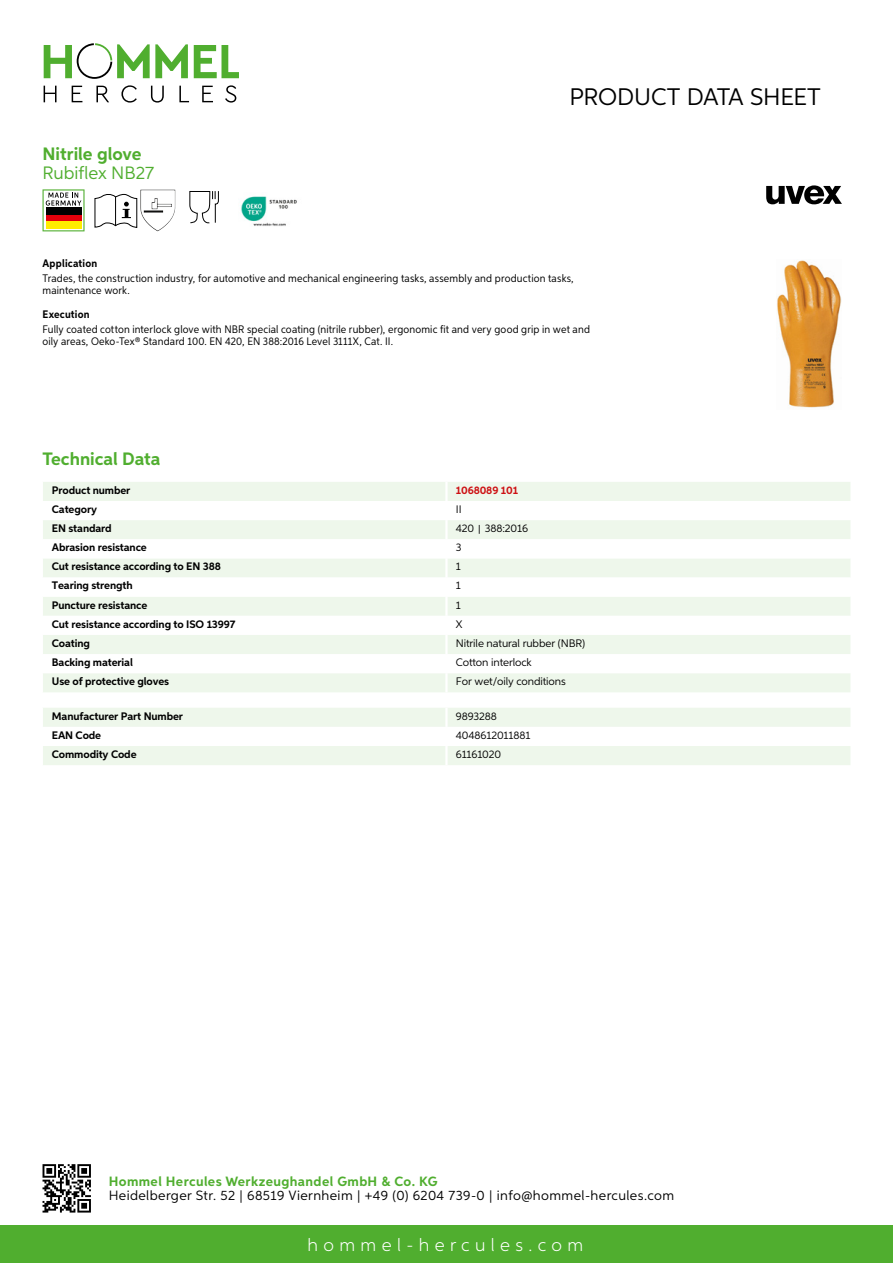
<style>
.page{position:relative;width:893px;height:1263px;background:#fff}
.page>*{position:absolute;margin:0;border:0;box-sizing:border-box;transform-origin:0 0}
.t1{font:24px "Aspira";letter-spacing:-.01em;color:#000}
.t2{font:700 18px "Aspira";color:#50ae2f}
.t3{font:300 18px "Aspira";letter-spacing:.3em;color:#fff}
.t4{font:18px "Aspira";color:#50ae2f}
.t5{font:13.5px "Aspira";letter-spacing:.03em;color:#000}
.t6{font:700 13.5px "Aspira";letter-spacing:.03em;color:#50ae2f}
.t7{font:10.95px/12px "Aspira Nar";letter-spacing:.015em;color:#000}
.t8{font:700 10.95px "Aspira";letter-spacing:-.01em;color:#000}
.t9{font:10.95px "Aspira";letter-spacing:-.01em;color:#000}
.t10{font:700 10.95px "Aspira Nar";letter-spacing:.015em;color:#000}
.t11{font:700 10.95px "Aspira";letter-spacing:-.01em;color:#cd1013}
.s1{font-family:"Wuerth Global";font-size:10.5px}
</style>
<div class="page">
<div style="left:0;top:1226px;width:893px;height:37px;background:#50ae2f"></div>
<svg style="left:43px;top:1164px;width:48px;height:48px"></svg>
<svg style="left:194px;top:45px;width:45px;height:33px"></svg>
<svg style="left:44px;top:43px;width:144px;height:36px"></svg>
<svg style="left:44px;top:86px;width:13px;height:16px"></svg>
<svg style="left:72px;top:86px;width:10px;height:16px"></svg>
<svg style="left:96px;top:86px;width:13px;height:16px"></svg>
<svg style="left:121px;top:85px;width:16px;height:18px"></svg>
<svg style="left:151px;top:86px;width:13px;height:17px"></svg>
<svg style="left:179px;top:86px;width:10px;height:16px"></svg>
<svg style="left:202px;top:86px;width:11px;height:16px"></svg>
<svg style="left:225px;top:85px;width:11px;height:18px"></svg>
<div style="left:43px;top:482px;width:807px;height:210px;background:#eef7eb"></div>
<svg style="left:43px;top:501px;width:807px;height:172px"></svg>
<hr style="left:445px;top:482px;width:3px;height:19px;background:#fff">
<hr style="left:445px;top:501px;width:3px;height:19px;background:#fff">
<hr style="left:445px;top:520px;width:3px;height:19px;background:#fff">
<hr style="left:445px;top:539px;width:3px;height:19px;background:#fff">
<hr style="left:445px;top:558px;width:3px;height:19px;background:#fff">
<hr style="left:445px;top:577px;width:3px;height:20px;background:#fff">
<hr style="left:445px;top:597px;width:3px;height:19px;background:#fff">
<hr style="left:445px;top:616px;width:3px;height:19px;background:#fff">
<hr style="left:445px;top:635px;width:3px;height:19px;background:#fff">
<hr style="left:445px;top:654px;width:3px;height:19px;background:#fff">
<hr style="left:445px;top:673px;width:3px;height:19px;background:#fff">
<svg style="left:43px;top:708px;width:807px;height:57px"></svg>
<hr style="left:445px;top:746px;width:3px;height:19px;background:#fff">
<svg style="left:43px;top:189px;width:42px;height:42px"></svg>
<div style="left:46px;top:214px;width:35px;height:7px;background:#e3000b"></div>
<div style="left:46px;top:208px;width:35px;height:7px;background:#000"></div>
<div style="left:46px;top:221px;width:35px;height:7px;background:#ffed00"></div>
<svg style="left:95px;top:193px;width:42px;height:35px"></svg>
<img style="left:140px;top:189px;width:8px;height:35px">
<svg style="left:189px;top:191px;width:30px;height:33px"></svg>
<img style="left:241px;top:196px;width:56px;height:30px">
<img style="left:777px;top:260px;width:65px;height:148px">
<svg style="left:766px;top:185px;width:76px;height:19px"></svg>
<h2 class="t2" style="left:43px;top:142px;width:100px">Nitrile glove</h2>
<h2 class="t4" style="left:43px;top:162px;width:113px">Rubiflex NB27</h2>
<h1 class="t1" style="left:569px;top:82px;width:253px">Product data sh eet</h1>
<p class="t10" style="left:43px;top:257px;width:56px">Application</p>
<p class="t7" style="left:43px;top:273px;width:533px">Trades, the construction industry, for automotive and mechanical engineering tasks, assembly and production tasks, maintenance work.</p>
<p class="t10" style="left:43px;top:307px;width:49px">Execution</p>
<p class="t7" style="left:43px;top:323px;width:549px">Fully coated cotton interlock glove with NBR special coating (nitrile rubber), ergonomic fit and very good grip in wet and oily areas, Oeko-Tex® Standard 100. EN 420, EN 388:2016 Level 3111X, Cat. II.</p>
<h2 class="t2" style="left:43px;top:448px;width:120px">Technical Data</h2>
<p class="t8" style="left:52px;top:483px;width:80px">Product number</p>
<p class="t11" style="left:456px;top:483px;width:64px">1068089 101</p>
<p class="t8" style="left:52px;top:502px;width:47px">Category</p>
<p class="t9" style="left:456px;top:502px;width:7px">II</p>
<p class="t8" style="left:52px;top:521px;width:61px">EN standard</p>
<p class="t9" style="left:456px;top:522px;width:74px">420 <span class="s1">|</span> 388:2016</p>
<p class="t8" style="left:52px;top:541px;width:97px">Abrasion resistance</p>
<p class="t9" style="left:456px;top:541px;width:7px">3</p>
<p class="t8" style="left:52px;top:560px;width:171px">Cut resistance according to EN 388</p>
<p class="t9" style="left:456px;top:560px;width:7px">1</p>
<p class="t8" style="left:52px;top:579px;width:82px">Tearing strength</p>
<p class="t9" style="left:456px;top:579px;width:7px">1</p>
<p class="t8" style="left:52px;top:598px;width:97px">Puncture resistance</p>
<p class="t9" style="left:456px;top:598px;width:7px">1</p>
<p class="t8" style="left:52px;top:617px;width:185px">Cut resistance according to ISO 13997</p>
<p class="t9" style="left:456px;top:617px;width:8px">X</p>
<p class="t8" style="left:52px;top:636px;width:40px">Coating</p>
<p class="t9" style="left:456px;top:636px;width:131px">Nitrile natural rubber (NBR)</p>
<p class="t8" style="left:52px;top:655px;width:83px">Backing material</p>
<p class="t9" style="left:456px;top:655px;width:77px">Cotton interlock</p>
<p class="t8" style="left:52px;top:675px;width:119px">Use of protective gloves</p>
<p class="t9" style="left:456px;top:675px;width:111px">For wet/oily conditions</p>
<p class="t8" style="left:52px;top:709px;width:133px">Manufacturer Part Number</p>
<p class="t9" style="left:456px;top:709px;width:43px">9893288</p>
<p class="t8" style="left:52px;top:728px;width:51px">EAN Code</p>
<p class="t9" style="left:456px;top:728px;width:76px">4048612011881</p>
<p class="t8" style="left:52px;top:747px;width:86px">Commodity Code</p>
<p class="t9" style="left:456px;top:747px;width:47px">61161020</p>
<p class="t6" style="left:109px;top:1172px;width:330px">Hommel Hercules Werkzeughandel GmbH &amp; Co. KG</p>
<p class="t5" style="left:109px;top:1187px;width:567px">Heidelberger Str. 52 | 68519 Viernheim | +49 (0) 6204 739-0 | info@hommel-hercules.com</p>
<h2 class="t3" style="left:307px;top:1234px;width:277px">hommel-hercules.com</h2>
</div>
